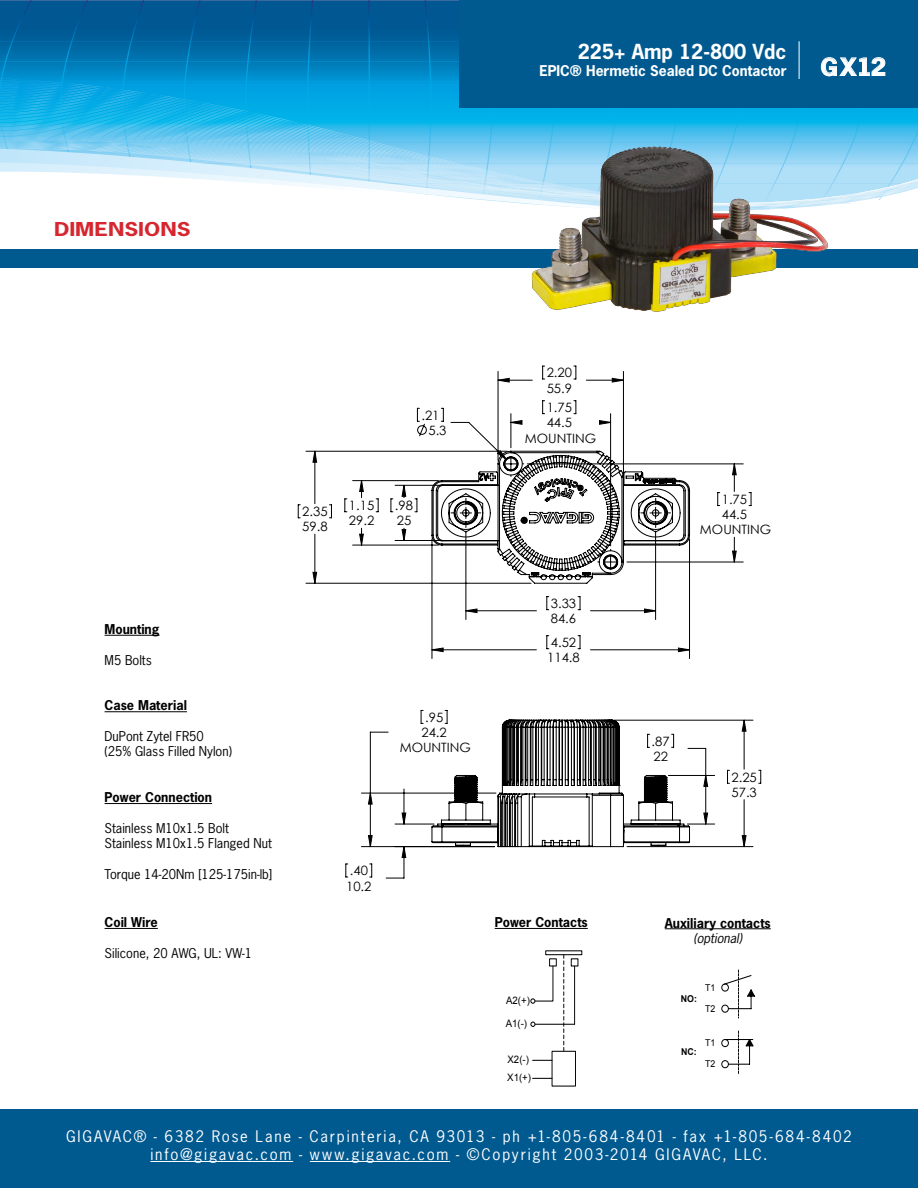
<style>
.page{position:relative;width:918px;height:1188px;background:#fff}
.page>*{position:absolute;margin:0;border:0;box-sizing:border-box;transform-origin:0 0}
.t1{font:700 22.65px "News Gothic Std";color:#fff;scale:1.1 1}
.t2{font:700 19.5px "News Gothic Std";color:#fff}
.t3{font:700 18px "News Gothic Std";color:#d62630;scale:1.25 1}
.t4{font:15px/18px "News Gothic Std";letter-spacing:.115em;color:#fff;text-align:center}
.t5{font:700 13.95px "News Gothic Std";color:#fff}
.t6{font:12.9px/15.3px "Century Gothic";color:#000;text-align:center}
.t7{font:12.75px/15.3px "News Gothic Std";color:#000}
.t8{font:700 12.75px "News Gothic Std";color:#000}
.t9{font:italic 12.75px "News Gothic Std";color:#000}
.t10{font:10.35px/18.3px "Arial";color:#000;scale:.93 1}
.t11{font:9.45px "Arial";color:#000;scale:.93 1}
.t12{font:700 9.45px "Arial";color:#000;scale:.93 1}
</style>
<div class="page">
<svg style="left:313px;top:378px;width:433px;height:480px"></svg>
<svg style="left:431px;top:450px;width:259px;height:134px"></svg>
<svg style="left:431px;top:719px;width:260px;height:128px"></svg>
<hr style="left:665px;top:928px;width:106px;height:1px;background:#000">
<hr style="left:495px;top:928px;width:93px;height:1px;background:#000">
<div style="left:549px;top:958px;width:8px;height:8px;border:1px solid #000"></div>
<hr style="left:574px;top:966px;width:1px;height:58px;background:#000">
<div style="left:545px;top:950px;width:37px;height:5px;border:1px solid #000"></div>
<hr style="left:531px;top:1024px;width:44px;height:1px;background:#000">
<svg style="left:564px;top:955px;width:1px;height:96px"></svg>
<div style="left:552px;top:1051px;width:24px;height:35px;border:1px solid #000"></div>
<svg style="left:533px;top:1060px;width:19px;height:1px"></svg>
<svg style="left:533px;top:1078px;width:19px;height:1px"></svg>
<svg style="left:531px;top:965px;width:23px;height:38px"></svg>
<svg style="left:531px;top:1022px;width:4px;height:5px"></svg>
<svg style="left:721px;top:970px;width:34px;height:104px"></svg>
<hr style="left:105px;top:635px;width:55px;height:1px;background:#000">
<hr style="left:105px;top:711px;width:82px;height:1px;background:#000">
<hr style="left:105px;top:803px;width:107px;height:1px;background:#000">
<hr style="left:105px;top:928px;width:53px;height:1px;background:#000">
<svg style="left:486px;top:147px;width:432px;height:32px;background:#9ad6f5"></svg>
<svg style="left:851px;top:179px;width:67px;height:23px"></svg>
<svg style="left:0;top:0;width:486px;height:149px;background:#138cc4"></svg>
<svg style="left:0;top:149px;width:516px;height:54px"></svg>
<div style="left:0;top:1109px;width:918px;height:79px;background:#005a90"></div>
<div style="left:0;top:250px;width:918px;height:18px;background:#005a90"></div>
<img style="left:516px;top:116px;width:335px;height:196px">
<div style="left:459px;top:0;width:459px;height:108px;background:#005a90"></div>
<svg style="left:820px;top:57px;width:66px;height:20px"></svg>
<hr style="left:799px;top:41px;width:1px;height:38px;background:#fff">
<hr style="left:150px;top:1161px;width:143px;height:1px;background:#fff">
<hr style="left:310px;top:1161px;width:140px;height:1px;background:#fff">
<h2 class="t2" style="left:578px;top:38px;width:210px">225+ Amp 12-800 Vdc</h2>
<p class="t5" style="left:539px;top:61px;width:249px">EPIC® Hermetic Sealed DC Contactor</p>
<h1 class="t1" style="left:820px;top:52px;width:61px">GX12</h1>
<p class="t3" style="left:54px;top:217px;width:111px">DIMENSIONS</p>
<p class="t8" style="left:105px;top:621px;width:56px">Mounting</p>
<p class="t7" style="left:105px;top:652px;width:49px">M5 Bolts</p>
<p class="t8" style="left:105px;top:697px;width:84px">Case Material</p>
<p class="t7" style="left:105px;top:729px;width:129px">DuPont Zytel FR50 (25% Glass Filled Nylon)</p>
<p class="t8" style="left:105px;top:789px;width:109px">Power Connection</p>
<p class="t7" style="left:105px;top:820px;width:169px">Stainless M10x1.5 Bolt<br>Stainless M10x1.5 Flanged Nut</p>
<p class="t7" style="left:105px;top:866px;width:169px">Torque 14-20Nm [125-175in-lb]</p>
<p class="t8" style="left:105px;top:914px;width:55px">Coil Wire</p>
<p class="t7" style="left:105px;top:945px;width:149px">Silicone, 20 AWG, UL: VW-1</p>
<p class="t6" style="left:421px;top:407px;width:20px">.21</p>
<p class="t6" style="left:428px;top:422px;width:20px">5.3</p>
<p class="t6" style="left:302px;top:504px;width:27px">2.35</p>
<p class="t6" style="left:302px;top:519px;width:27px">59.8</p>
<p class="t6" style="left:349px;top:498px;width:27px">1.15</p>
<p class="t6" style="left:349px;top:513px;width:27px">29.2</p>
<p class="t6" style="left:395px;top:498px;width:20px">.98</p>
<p class="t6" style="left:397px;top:513px;width:16px">25</p>
<p class="t6" style="left:425px;top:709px;width:20px">.95</p>
<p class="t6" style="left:400px;top:725px;width:73px">24.2<br>MOUNTING</p>
<p class="t6" style="left:547px;top:365px;width:27px">2.20</p>
<p class="t6" style="left:547px;top:380px;width:27px">55.9</p>
<p class="t6" style="left:547px;top:399px;width:27px">1.75</p>
<p class="t6" style="left:525px;top:415px;width:73px">44.5<br>MOUNTING</p>
<p class="t6" style="left:551px;top:595px;width:27px">3.33</p>
<p class="t6" style="left:551px;top:611px;width:27px">84.6</p>
<p class="t6" style="left:551px;top:635px;width:27px">4.52</p>
<p class="t6" style="left:547px;top:650px;width:34px">114.8</p>
<p class="t6" style="left:350px;top:863px;width:20px">.40</p>
<p class="t6" style="left:346px;top:878px;width:27px">10.2</p>
<p class="t8" style="left:495px;top:914px;width:95px">Power Contacts</p>
<p class="t10" style="left:506px;top:991px;width:27px">A2(+)</p>
<p class="t10" style="left:506px;top:1015px;width:24px">A1(-)</p>
<p class="t10" style="left:507px;top:1050px;width:27px">X2(-)<br>X1(+)</p>
<p class="t6" style="left:722px;top:491px;width:27px">1.75</p>
<p class="t6" style="left:700px;top:507px;width:73px">44.5<br>MOUNTING</p>
<p class="t6" style="left:652px;top:733px;width:20px">.87</p>
<p class="t6" style="left:653px;top:748px;width:16px">22</p>
<p class="t6" style="left:731px;top:769px;width:27px">2.25</p>
<p class="t6" style="left:731px;top:784px;width:27px">57.3</p>
<p class="t8" style="left:665px;top:914px;width:108px">Auxiliary contacts</p>
<p class="t9" style="left:693px;top:930px;width:53px">(optional)</p>
<p class="t12" style="left:681px;top:992px;width:19px">NO:</p>
<p class="t11" style="left:705px;top:981px;width:13px">T1</p>
<p class="t11" style="left:705px;top:1003px;width:13px">T2</p>
<p class="t12" style="left:681px;top:1045px;width:18px">NC:</p>
<p class="t11" style="left:705px;top:1036px;width:13px">T1</p>
<p class="t11" style="left:705px;top:1058px;width:13px">T2</p>
<p class="t4" style="left:66px;top:1127px;width:787px">GIGAVAC® - 6382 Rose Lane - Carpinteria, CA 93013 - ph +1-805-684-8401 - fax +1-805-684-8402 info@gigavac.com - www.gigavac.com - ©Copyright 2003-2014 GIGAVAC, LLC.</p>
</div>
